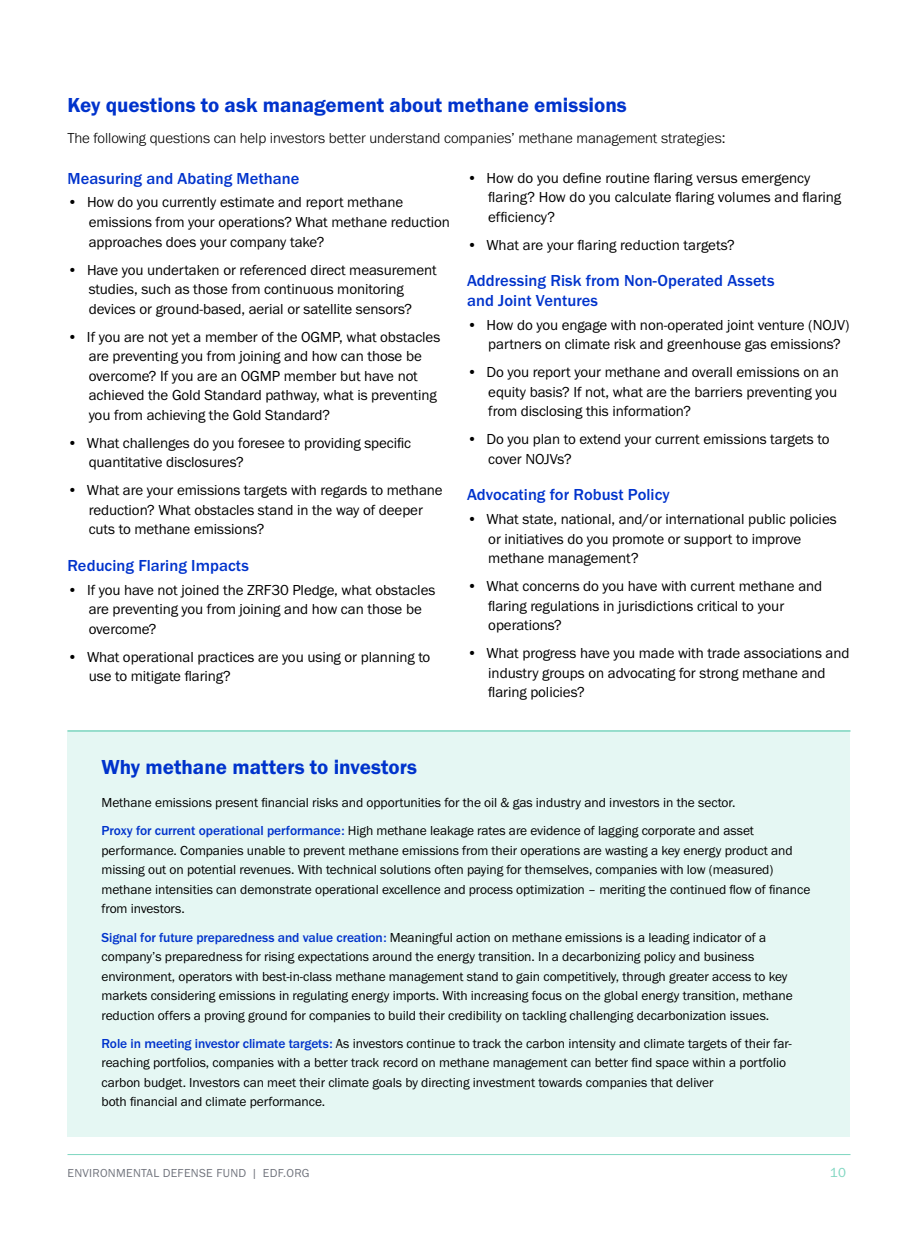
<style>
.page{position:relative;width:918px;height:1234px;background:#fff}
.page>*{position:absolute;margin:0;border:0;box-sizing:border-box;transform-origin:0 0}
.t1{font:21px "Franklin Gothic URW Dem";color:#03c}
.t2{font:500 16.5px/19.5px "Franklin Gothic URW";letter-spacing:.005em;color:#03c}
.t3{font:15px/19.5px "Franklin Gothic URW Boo";letter-spacing:-.005em;color:#000}
.t4{font:300 15px "Franklin Gothic URW";letter-spacing:-.005em;color:#000}
.t5{font:13.5px/19.5px "Franklin Gothic URW Boo";letter-spacing:-.005em;color:#000}
.t6{font:13.5px "Franklin Gothic URW Boo";color:#7ed6c0}
.t7{font:12px "Franklin Gothic URW Boo";letter-spacing:.025em;color:#72757e}
.s1{font-family:"Franklin Gothic URW";font-weight:500;color:#03c}
</style>
<div class="page">
<hr style="left:68px;top:1153px;width:782px;height:1px;background:#7ed6c0">
<div style="left:68px;top:730px;width:782px;height:406px;background:#e5f7f3"></div>
<hr style="left:68px;top:730px;width:782px;height:1px;background:#7ed6c0">
<h1 class="t1" style="left:68px;top:92px;width:561px">Key questions to ask management about methane emissions</h1>
<p class="t4" style="left:68px;top:129px;width:660px">The following questions can help investors better understand companies’ methane management strategies:</p>
<p class="t2" style="left:68px;top:168px;width:233px">Measuring and Abating Methane</p>
<p class="t3" style="left:89px;top:192px;width:363px;text-indent:-21px">• How do you currently estimate and report methane emissions from your operations? What methane reduction approaches does your company take?</p>
<p class="t3" style="left:89px;top:259px;width:350px;text-indent:-21px">• Have you undertaken or referenced direct measurement studies, such as those from continuous monitoring devices or ground-based, aerial or satellite sensors?</p>
<p class="t3" style="left:89px;top:326px;width:353px;text-indent:-21px">• If you are not yet a member of the OGMP, what obstacles are preventing you from joining and how can those be overcome? If you are an OGMP member but have not achieved the Gold Standard pathway, what is preventing you from achieving the Gold Standard?</p>
<p class="t3" style="left:89px;top:432px;width:324px;text-indent:-21px">• What challenges do you foresee to providing specific quantitative disclosures?</p>
<p class="t3" style="left:89px;top:480px;width:355px;text-indent:-21px">• What are your emissions targets with regards to methane reduction? What obstacles stand in the way of deeper cuts to methane emissions?</p>
<p class="t2" style="left:68px;top:555px;width:183px">Reducing Flaring Impacts</p>
<p class="t3" style="left:89px;top:579px;width:348px;text-indent:-21px">• If you have not joined the ZRF30 Pledge, what obstacles are preventing you from joining and how can those be overcome?</p>
<p class="t3" style="left:89px;top:646px;width:343px;text-indent:-21px">• What operational practices are you using or planning to use to mitigate flaring?</p>
<p class="t3" style="left:488px;top:168px;width:355px;text-indent:-21px">• How do you define routine flaring versus emergency flaring? How do you calculate flaring volumes and flaring efficiency?</p>
<p class="t3" style="left:467px;top:235px;width:269px">• What are your flaring reduction targets?</p>
<p class="t2" style="left:467px;top:271px;width:309px">Addressing Risk from Non-Operated Assets and Joint Ventures</p>
<p class="t3" style="left:488px;top:314px;width:363px;text-indent:-21px">• How do you engage with non-operated joint venture (NOJV) partners on climate risk and greenhouse gas emissions?</p>
<p class="t3" style="left:488px;top:362px;width:352px;text-align:justify;text-indent:-21px">• Do you report your methane and overall emissions on an equity basis? If not, what are the barriers preventing you from disclosing this information?</p>
<p class="t3" style="left:488px;top:429px;width:343px;text-indent:-21px">• Do you plan to extend your current emissions targets to cover NOJVs?</p>
<p class="t2" style="left:467px;top:484px;width:204px">Advocating for Robust Policy</p>
<p class="t3" style="left:488px;top:509px;width:350px;text-indent:-21px">• What state, national, and/or international public policies or initiatives do you promote or support to improve methane management?</p>
<p class="t3" style="left:488px;top:576px;width:336px;text-indent:-21px">• What concerns do you have with current methane and flaring regulations in jurisdictions critical to your operations?</p>
<p class="t3" style="left:488px;top:643px;width:363px;text-indent:-21px">• What progress have you made with trade associations and industry groups on advocating for strong methane and flaring policies?</p>
<h1 class="t1" style="left:102px;top:753px;width:317px">Why methane matters to investors</h1>
<p class="t5" style="left:102px;top:788px;width:654px;line-height:28px">Methane emissions present financial risks and opportunities for the oil &amp; gas industry and investors in the sector.<br><span class="s1">Proxy for current operational performance:</span> High methane leakage rates are evidence of lagging corporate and asset</p>
<p class="t5" style="left:102px;top:840px;width:710px">performance. Companies unable to prevent methane emissions from their operations are wasting a key energy product and missing out on potential revenues. With technical solutions often paying for themselves, companies with low (measured) methane intensities can demonstrate operational excellence and process optimization – meriting the continued flow of finance from investors.</p>
<p class="t5" style="left:102px;top:926px;width:693px"><span class="s1">Signal for future preparedness and value creation:</span> Meaningful action on methane emissions is a leading indicator of a company’s preparedness for rising expectations around the energy transition. In a decarbonizing policy and business environment, operators with best-in-class methane management stand to gain competitively, through greater access to key markets considering emissions in regulating energy imports. With increasing focus on the global energy transition, methane reduction offers a proving ground for companies to build their credibility on tackling challenging decarbonization issues.</p>
<p class="t5" style="left:102px;top:1032px;width:692px"><span class="s1">Role in meeting investor climate targets:</span> As investors continue to track the carbon intensity and climate targets of their far&shy;reaching portfolios, companies with a better track record on methane management can better find space within a portfolio carbon budget. Investors can meet their climate goals by directing investment towards companies that deliver<br>both financial and climate performance.</p>
<p class="t7" style="left:68px;top:1165px;width:244px">ENVIRONMENTAL DEFENSE FUND | EDF.ORG</p>
<p class="t6" style="left:830px;top:1163px;width:18px">10</p>
</div>
